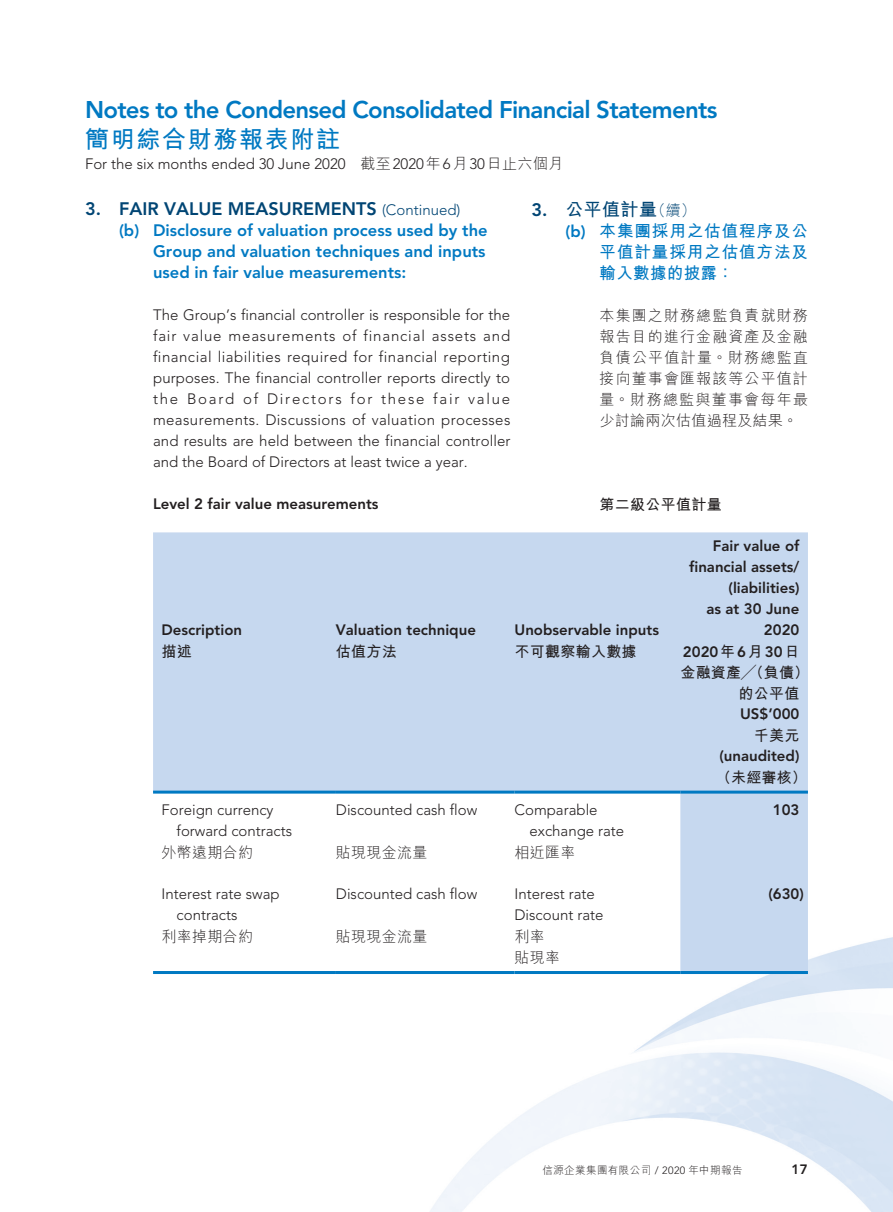
<style>
.page{position:relative;width:893px;height:1212px;background:#fff}
.page>*{position:absolute;margin:0;border:0;box-sizing:border-box;transform-origin:0 0}
.t1{font:800 24px "Avenir LT Std";letter-spacing:-.03em;color:#0079c2}
.t2{font:700 24px "M Hei HK";letter-spacing:.07em;color:#0079c2}
._01_H1_E{font:800 18px "Avenir LT Std";color:#004574}
._001_H1_C{font:700 18px "M Hei HK";letter-spacing:.02em;color:#004574}
._02_H2_E{font:800 16.5px/21px "Avenir LT Std";color:#0079c2}
._002_H2_C{font:700 16.5px/21px "M Hei HK";letter-spacing:.055em;color:#0079c2;text-align:justify}
._00_txt_E{font:300 15px/21px "Avenir LT Std";color:#231f20;text-align:justify}
._50_Table_txt{font:300 15px "Avenir LT Std";color:#231f20}
._50_Table_txt-2{font:800 15px "Avenir LT Std";color:#231f20}
._000_txt_C{font:300 15px/21px "M Hei HK";letter-spacing:.075em;color:#231f20;text-align:justify}
._50_Table_txt-3{font:700 15px "M Hei HK";letter-spacing:.02em;color:#231f20}
._50_Table_txt-4{font:300 15px "M Hei HK";letter-spacing:.02em;color:#231f20}
._03_H3_E{font:800 15px "Avenir LT Std";color:#231f20}
._003_H3_C{font:700 15px "M Hei HK";letter-spacing:.02em;color:#231f20}
.t3{font:800 13.5px "Avenir LT Std";color:#231f20}
.t4{font:300 10.5px "M Hei HK";letter-spacing:.04em;color:#231f20}
.s1{font-family:"M Hei HK"}
.s2{font-weight:300;font-size:15px}
.s3{font-family:"Avenir LT Std";font-weight:800}
.s4{font-family:"M Hei HK";font-weight:700}
.s5{font-family:"Avenir LT Std"}
</style>
<div class="page">
<img style="left:430px;top:937px;width:463px;height:275px">
<svg style="left:153px;top:532px;width:655px;height:439px;fill:#c6d8ef"></svg>
<hr style="left:153px;top:790px;width:183px;height:3px;background:#0079c2">
<hr style="left:336px;top:790px;width:178px;height:3px;background:#0079c2">
<hr style="left:514px;top:790px;width:166px;height:3px;background:#0079c2">
<hr style="left:680px;top:790px;width:128px;height:3px;background:#0079c2">
<hr style="left:153px;top:971px;width:183px;height:3px;background:#0079c2">
<hr style="left:336px;top:971px;width:178px;height:3px;background:#0079c2">
<hr style="left:514px;top:971px;width:166px;height:3px;background:#0079c2">
<hr style="left:680px;top:971px;width:128px;height:3px;background:#0079c2">
<h1 class="t1" style="left:85px;top:95px;width:634px">Notes to the Condensed Consolidated Financial Statements</h1>
<h1 class="t2" style="left:85px;top:121px;width:257px">簡明綜合財務報表附註</h1>
<p class="_00_txt_E" style="left:85px;top:154px;width:479px">For the six months ended 30 June 2020 <span class="s1">截至</span>2020<span class="s1">年</span>6<span class="s1">月</span>30<span class="s1">日止六個月</span></p>
<p class="_01_H1_E" style="left:85px;top:198px;width:377px">3. FAIR VALUE MEASUREMENTS <span class="s2">(Continued)</span></p>
<p class="_02_H2_E" style="left:153px;top:220px;width:336px;text-indent:-34px">(b) Disclosure of valuation process used by the<br>Group and valuation techniques and inputs used in fair value measurements:</p>
<p class="_00_txt_E" style="left:153px;top:304px;width:359px">The Group’s financial controller is responsible for the fair value measurements of financial assets and financial liabilities required for financial reporting purposes. The financial controller reports directly to the Board of Directors for these fair value measurements. Discussions of valuation processes and results are held between the financial controller and the Board of Directors at least twice a year.</p>
<p class="_03_H3_E" style="left:153px;top:495px;width:227px">Level 2 fair value measurements</p>
<p class="_001_H1_C" style="left:531px;top:196px;width:166px"><span class="s3">3.</span> 公平值計量<span class="s2">（續）</span></p>
<p class="_002_H2_C" style="left:600px;top:219px;width:210px;text-indent:-34px"><span class="s3">(b)</span> 本集團採用之估值程序及公平值計量採用之估值方法及輸入數據的披露：</p>
<p class="_000_txt_C" style="left:600px;top:305px;width:210px">本集團之財務總監負責就財務報告目的進行金融資產及金融負債公平值計量。財務總監直接向董事會匯報該等公平值計量。財務總監與董事會每年最少討論兩次估值過程及結果。</p>
<p class="_003_H3_C" style="left:600px;top:493px;width:124px">第二級公平值計量</p>
<p class="_50_Table_txt-2" style="left:162px;top:621px;width:82px">Description</p>
<p class="_50_Table_txt-2" style="left:336px;top:621px;width:142px">Valuation technique</p>
<p class="_50_Table_txt-2" style="left:514px;top:621px;width:146px">Unobservable inputs</p>
<p class="_50_Table_txt-2" style="left:713px;top:537px;width:88px">Fair value of</p>
<p class="_50_Table_txt-2" style="left:689px;top:558px;width:112px">financial assets/</p>
<p class="_50_Table_txt-2" style="left:728px;top:579px;width:72px">(liabilities)</p>
<p class="_50_Table_txt-2" style="left:706px;top:600px;width:95px">as at 30 June</p>
<p class="_50_Table_txt-2" style="left:764px;top:621px;width:37px">2020</p>
<p class="_50_Table_txt-3" style="left:162px;top:640px;width:32px">描述</p>
<p class="_50_Table_txt-3" style="left:336px;top:640px;width:62px">估值方法</p>
<p class="_50_Table_txt-3" style="left:514px;top:640px;width:124px">不可觀察輸入數據</p>
<p class="_50_Table_txt-2" style="left:683px;top:642px;width:118px">2020<span class="s4">年</span>6<span class="s4">月</span>30<span class="s4">日</span></p>
<p class="_50_Table_txt-3" style="left:680px;top:661px;width:130px">金融資產╱（負債）</p>
<p class="_50_Table_txt-3" style="left:738px;top:682px;width:62px">的公平值</p>
<p class="_50_Table_txt-2" style="left:740px;top:705px;width:61px">US$’000</p>
<p class="_50_Table_txt-3" style="left:754px;top:724px;width:47px">千美元</p>
<p class="_50_Table_txt-2" style="left:719px;top:747px;width:82px">(unaudited)</p>
<p class="_50_Table_txt-3" style="left:716px;top:766px;width:92px">（未經審核）</p>
<p class="_50_Table_txt" style="left:162px;top:801px;width:113px">Foreign currency</p>
<p class="_50_Table_txt" style="left:177px;top:822px;width:117px">forward contracts</p>
<p class="_50_Table_txt" style="left:336px;top:801px;width:143px">Discounted cash flow</p>
<p class="_50_Table_txt" style="left:514px;top:801px;width:85px">Comparable</p>
<p class="_50_Table_txt" style="left:529px;top:822px;width:96px">exchange rate</p>
<p class="_50_Table_txt-2" style="left:773px;top:801px;width:28px">103</p>
<p class="_50_Table_txt-4" style="left:162px;top:844px;width:93px">外幣遠期合約</p>
<p class="_50_Table_txt-4" style="left:336px;top:844px;width:93px">貼現現金流量</p>
<p class="_50_Table_txt-4" style="left:514px;top:844px;width:62px">相近匯率</p>
<p class="_50_Table_txt" style="left:162px;top:885px;width:120px">Interest rate swap</p>
<p class="_50_Table_txt" style="left:177px;top:906px;width:62px">contracts</p>
<p class="_50_Table_txt" style="left:336px;top:885px;width:143px">Discounted cash flow</p>
<p class="_50_Table_txt" style="left:514px;top:885px;width:82px">Interest rate</p>
<p class="_50_Table_txt" style="left:514px;top:906px;width:90px">Discount rate</p>
<p class="_50_Table_txt-4" style="left:162px;top:928px;width:93px">利率掉期合約</p>
<p class="_50_Table_txt-4" style="left:336px;top:928px;width:93px">貼現現金流量</p>
<p class="_50_Table_txt-4" style="left:514px;top:928px;width:32px">利率</p>
<p class="_50_Table_txt-4" style="left:514px;top:949px;width:47px">貼現率</p>
<p class="_50_Table_txt-2" style="left:768px;top:885px;width:37px">(630)</p>
<p class="t4" style="left:542px;top:1164px;width:202px">信源企業集團有限公司 <span class="s5">/ 2020</span> 年中期報告</p>
<p class="t3" style="left:791px;top:1161px;width:18px">17</p>
</div>
